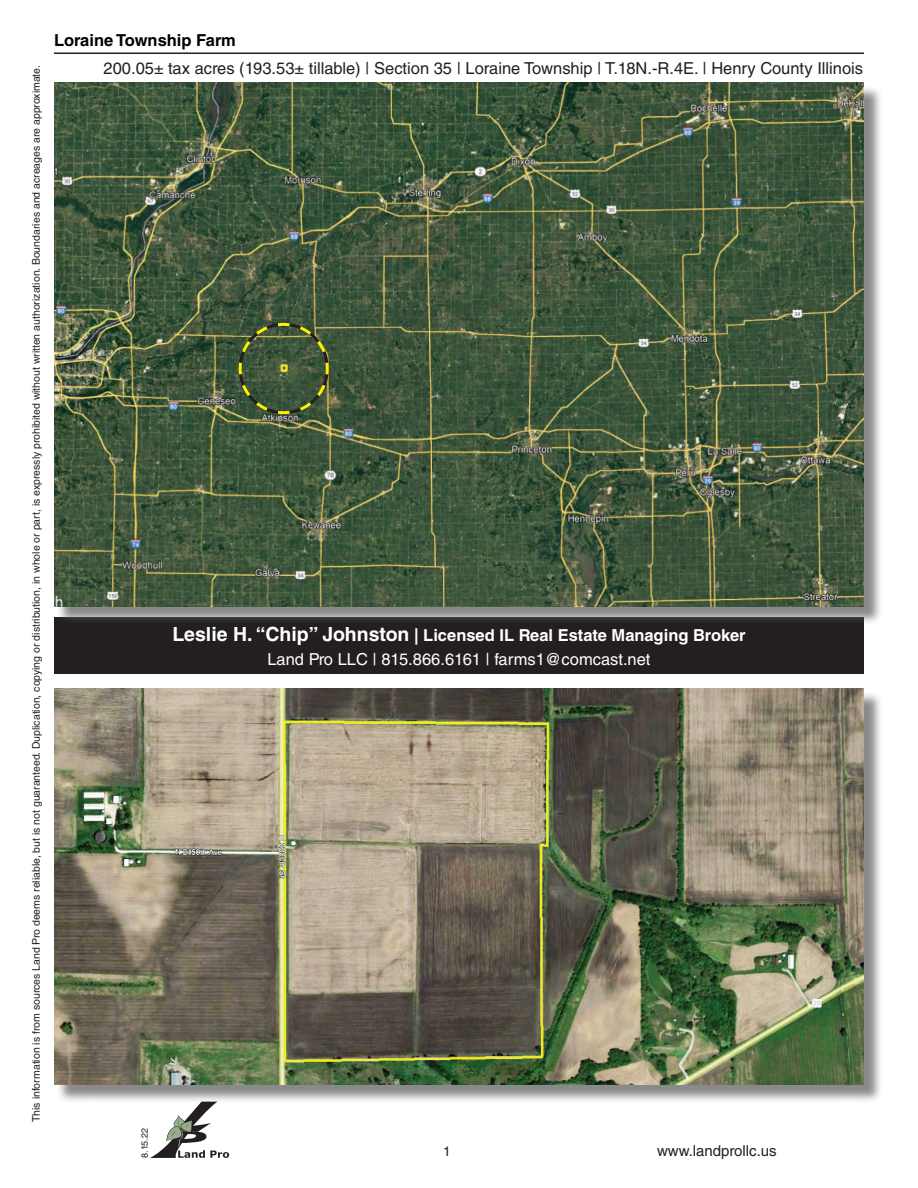
<style>
.page{position:relative;width:918px;height:1188px;background:#fff}
.page>*{position:absolute;margin:0;border:0;box-sizing:border-box;transform-origin:0 0}
.t1{font:16.5px/24px "Helvetica LT Std";color:#fff;text-align:center}
.t2{font:16.5px "Helvetica LT Std";color:#231f20}
.t3{font:700 16.5px "Helvetica LT Std";color:#000}
.t4{font:15px "Helvetica LT Std";color:#231f20}
.t5{font:13.5px "Helvetica LT Std";color:#231f20}
.t6{font:10.5px "Helvetica LT Std";color:#231f20}
.t7{font:9px "Helvetica LT Std";color:#231f20}
.s1{font-weight:700;font-size:19.5px}
.s2{font-weight:700}
</style>
<div class="page">
<hr style="left:54px;top:52px;width:810px;height:2px;background:#231f20">
<div style="left:54px;top:617px;width:810px;height:57px;background:#231f20"></div>
<svg style="left:150px;top:1103px;width:79px;height:55px"></svg>
<div style="left:56px;top:85px;width:827px;height:540px;background:#636366;opacity:.75"></div>
<img style="left:54px;top:83px;width:810px;height:524px">
<svg style="left:237px;top:321px;width:93px;height:95px;background:#4a5c39"></svg>
<div style="left:56px;top:691px;width:827px;height:412px;background:#636366;opacity:.75"></div>
<img style="left:54px;top:688px;width:810px;height:396px">
<p class="t6" style="left:30px;top:1122px;width:1058px;rotate:-90deg">This information is from sources Land Pro deems reliable, but is not guaranteed. Duplication, copying or distribution, in whole or part, is expressly prohibited without written authorization. Boundaries and acreages are approximate.</p>
<h1 class="t3" style="left:54px;top:30px;width:183px">Loraine Township Farm</h1>
<h1 class="t2" style="left:104px;top:59px;width:761px">200.05± tax acres (193.53± tillable) | Section 35 | Loraine Township | T.18N.-R.4E. | Henry County Illinois</h1>
<h1 class="t1" style="left:172px;top:623px;width:575px"><span class="s1">Leslie H. “Chip” Johnston</span> <span class="s2">| Licensed IL Real Estate Managing Broker<br></span>Land Pro LLC | 815.866.6161 | farms1@comcast.net</h1>
<p class="t7" style="left:139px;top:1158px;width:31px;rotate:-90deg">8.15.22</p>
<p class="t5" style="left:443px;top:1144px;width:9px">1</p>
<h2 class="t4" style="left:657px;top:1142px;width:121px">www.landprollc.us</h2>
</div>
